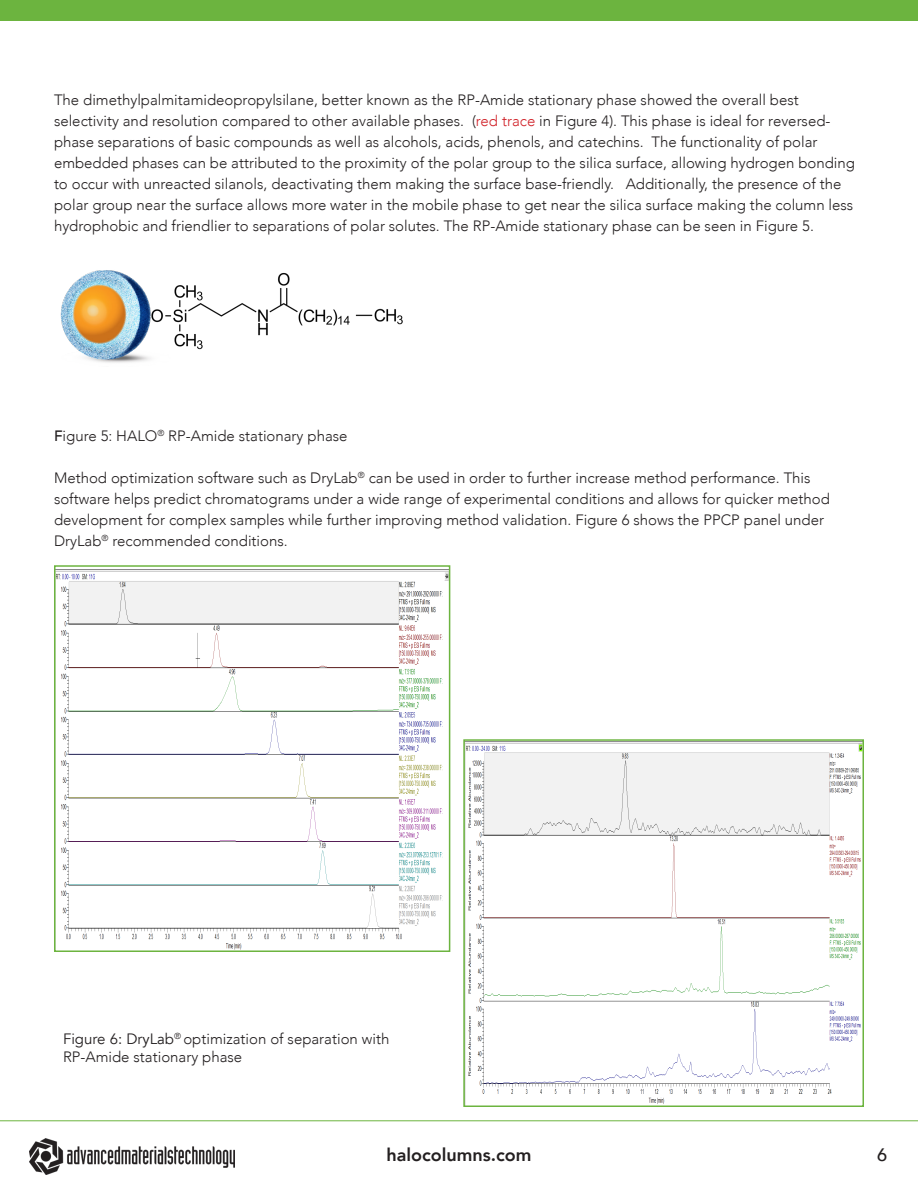
<style>
.page{position:relative;width:918px;height:1188px;background:#fff}
.page>*{position:absolute;margin:0;border:0;box-sizing:border-box;transform-origin:0 0}
.t1{font:800 18px "Avenir";color:#231f20}
.t2{font:500 18px "Avenir";color:#231f20}
.Subhead_-_ROMAN_BLAC{font:300 15px/21px "Avenir";color:#231f20}
.Table_footers{font:300 15px "Avenir";color:#231f20}
.s1{color:#d1232a}
.s2{font-weight:500}
.s3{font-weight:400}
</style>
<div class="page">
<img style="left:29px;top:1139px;width:206px;height:35px">
<hr style="left:0;top:1120px;width:918px;height:1px;background:#6cb43f">
<div style="left:0;top:0;width:918px;height:20px;background:#6cb43f"></div>
<img style="left:170px;top:272px;width:233px;height:78px">
<img style="left:60px;top:270px;width:110px;height:93px">
<img style="left:57px;top:569px;width:390px;height:380px">
<div style="left:54px;top:565px;width:396px;height:387px;border:2px solid #6cb43f"></div>
<img style="left:466px;top:742px;width:395px;height:362px">
<div style="left:463px;top:739px;width:401px;height:368px;border:2px solid #6cb43f"></div>
<p class="Subhead_-_ROMAN_BLAC" style="left:54px;top:89px;width:803px">The dimethylpalmitamideopropylsilane, better known as the RP-Amide stationary phase showed the overall best selectivity and resolution compared to other available phases. (<span class="s1">red trace</span> in Figure 4). This phase is ideal for reversed&shy;phase separations of basic compounds as well as alcohols, acids, phenols, and catechins. The functionality of polar embedded phases can be attributed to the proximity of the polar group to the silica surface, allowing hydrogen bonding to occur with unreacted silanols, deactivating them making the surface base-friendly. Additionally, the presence of the polar group near the surface allows more water in the mobile phase to get near the silica surface making the column less hydrophobic and friendlier to separations of polar solutes. The RP-Amide stationary phase can be seen in Figure 5.</p>
<p class="Subhead_-_ROMAN_BLAC" style="left:54px;top:425px;width:295px"><span class="s2">F</span>igure 5: HALO<sup>®</sup> RP-Amide stationary phase</p>
<p class="Subhead_-_ROMAN_BLAC" style="left:54px;top:467px;width:777px">Method optimization software such as DryLab<sup>®</sup> can be used in order to further increase method performance. This software helps predict chromatograms under a wide range of experimental conditions and allows for quicker method development for complex samples while further improving method validation. Figure 6 shows the PPCP panel under DryLab<sup>®</sup> recommended conditions.</p>
<p class="Table_footers" style="left:63px;top:1030px;width:328px"><span class="s3">Figure 6: DryLab</span><sup>®</sup> optimization of separation with</p>
<p class="Table_footers" style="left:63px;top:1048px;width:181px">RP-Amide stationary phase</p>
<p class="t1" style="left:387px;top:1141px;width:146px">halocolumns.com</p>
<p class="t2" style="left:877px;top:1139px;width:12px">6</p>
</div>
